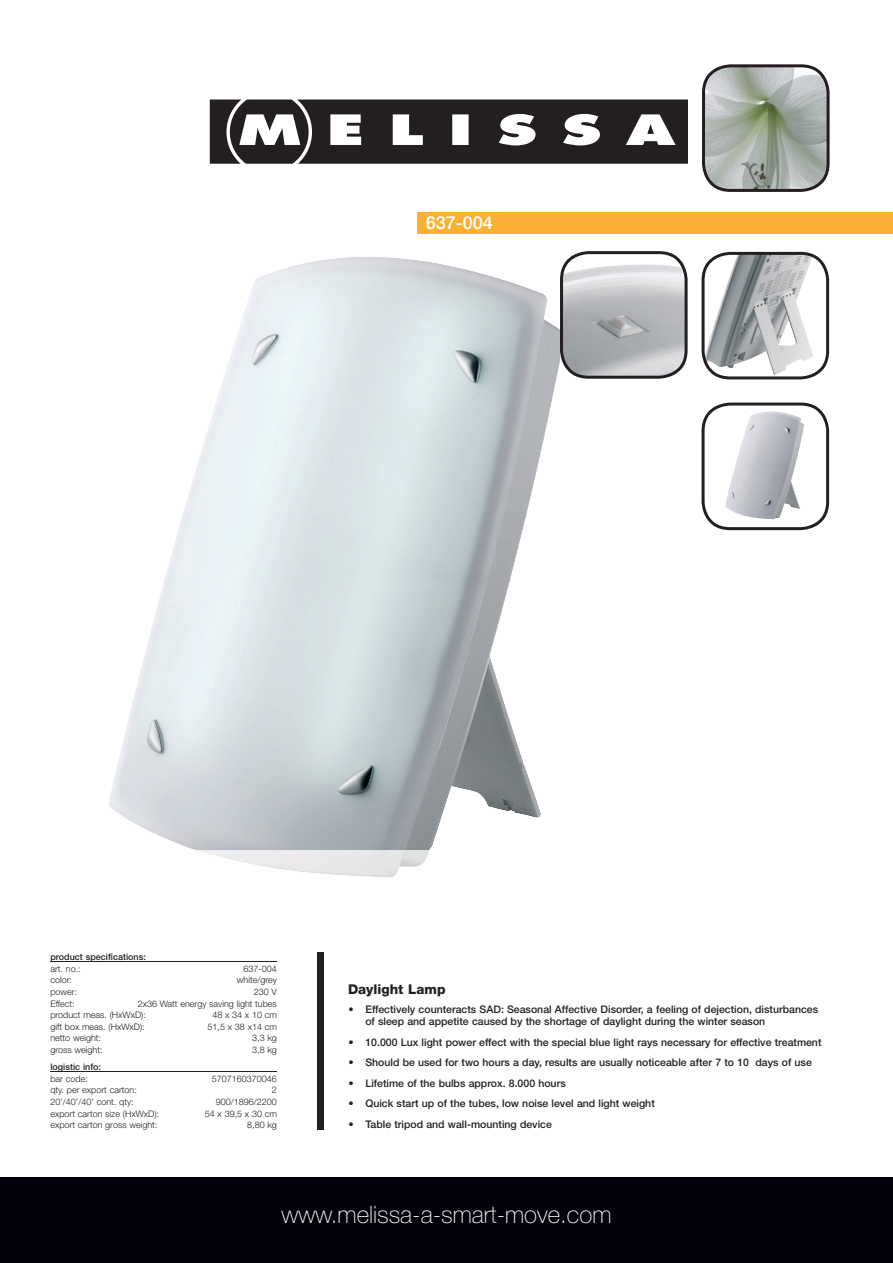
<style>
.page{position:relative;width:893px;height:1263px;background:#fff}
.page>*{position:absolute;margin:0;border:0;box-sizing:border-box;transform-origin:0 0}
.t1{font:100 24px "Helvetica Neue";color:#fff}
.t2{font:500 18px "Helvetica Neue";color:#fff}
.t3{font:800 13.5px "Helvetica Neue";color:#231f20}
.t4{font:500 10.5px/12px "Helvetica Neue";color:#231f20}
.t5{font:300 9px/11.6px "Helvetica Neue";color:#231f20}
.t6{font:500 9px "Helvetica Neue";color:#231f20}
</style>
<div class="page">
<img style="left:109px;top:257px;width:451px;height:593px">
<svg style="left:702px;top:252px;width:127px;height:127px"></svg>
<svg style="left:560px;top:251px;width:128px;height:128px;background:#b9b9bc"></svg>
<svg style="left:210px;top:100px;width:477px;height:64px"></svg>
<div style="left:417px;top:213px;width:476px;height:21px;background:#fbb034"></div>
<svg style="left:702px;top:64px;width:128px;height:128px;background:#a2a9a2"></svg>
<div style="left:317px;top:952px;width:6px;height:177px;background:#231f20"></div>
<hr style="left:50px;top:961px;width:227px;height:1px;background:#231f20">
<hr style="left:50px;top:1071px;width:227px;height:1px;background:#231f20">
<div style="left:0;top:1178px;width:893px;height:85px;background:#010209"></div>
<svg style="left:702px;top:403px;width:127px;height:127px"></svg>
<h2 class="t2" style="left:426px;top:212px;width:69px">637-004</h2>
<p class="t6" style="left:50px;top:952px;width:97px">product specifications:</p>
<p class="t5" style="left:50px;top:963px;width:32px">art. no.:</p>
<p class="t5" style="left:244px;top:963px;width:35px">637-004</p>
<p class="t5" style="left:50px;top:974px;width:23px">color:</p>
<p class="t5" style="left:237px;top:974px;width:42px">white/grey</p>
<p class="t5" style="left:50px;top:986px;width:28px">power:</p>
<p class="t5" style="left:254px;top:986px;width:25px">230 V</p>
<p class="t5" style="left:50px;top:997px;width:26px">Effect:</p>
<p class="t5" style="left:50px;top:997px;width:228px;text-indent:87px">2x36 Watt energy saving light tubes product meas. (HxWxD):</p>
<p class="t5" style="left:212px;top:1009px;width:66px">48 x 34 x 10 cm</p>
<p class="t5" style="left:50px;top:1020px;width:96px">gift box meas. (HxWxD):</p>
<p class="t5" style="left:208px;top:1020px;width:71px">51,5 x 38 x14 cm</p>
<p class="t5" style="left:50px;top:1032px;width:52px">netto weight:</p>
<p class="t5" style="left:252px;top:1032px;width:26px">3,3 kg</p>
<p class="t5" style="left:50px;top:1043px;width:54px">gross weight:</p>
<p class="t5" style="left:252px;top:1043px;width:26px">3,8 kg</p>
<p class="t6" style="left:50px;top:1062px;width:52px">logistic info:</p>
<p class="t5" style="left:50px;top:1073px;width:39px">bar code:</p>
<p class="t5" style="left:212px;top:1073px;width:67px">5707160370046</p>
<p class="t5" style="left:50px;top:1084px;width:88px">qty. per export carton:</p>
<p class="t5" style="left:272px;top:1084px;width:7px">2</p>
<p class="t5" style="left:50px;top:1096px;width:85px">20’/40’/40’ cont. qty:</p>
<p class="t5" style="left:216px;top:1096px;width:63px">900/1896/2200</p>
<p class="t5" style="left:50px;top:1107px;width:110px">export carton size (HxWxD):</p>
<p class="t5" style="left:205px;top:1107px;width:74px">54 x 39,5 x 30 cm</p>
<p class="t5" style="left:50px;top:1119px;width:108px">export carton gross weight:</p>
<p class="t5" style="left:247px;top:1119px;width:31px">8,80 kg</p>
<p class="t3" style="left:348px;top:981px;width:99px">Daylight Lamp</p>
<p class="t4" style="left:365px;top:1003px;width:454px;text-indent:-17px">• Effectively counteracts SAD: Seasonal Affective Disorder, a feeling of dejection, disturbances of sleep and appetite caused by the shortage of daylight during the winter season</p>
<p class="t4" style="left:348px;top:1036px;width:475px">• 10.000 Lux light power effect with the special blue light rays necessary for effective treatment</p>
<p class="t4" style="left:348px;top:1056px;width:465px">• Should be used for two hours a day, results are usually noticeable after 7 to 10 days of use</p>
<p class="t4" style="left:348px;top:1077px;width:219px">• Lifetime of the bulbs approx. 8.000 hours</p>
<p class="t4" style="left:348px;top:1098px;width:308px">• Quick start up of the tubes, low noise level and light weight</p>
<p class="t4" style="left:348px;top:1118px;width:205px">• Table tripod and wall-mounting device</p>
<h1 class="t1" style="left:282px;top:1201px;width:331px">www.melissa-a-smart-move.com</h1>
</div>
